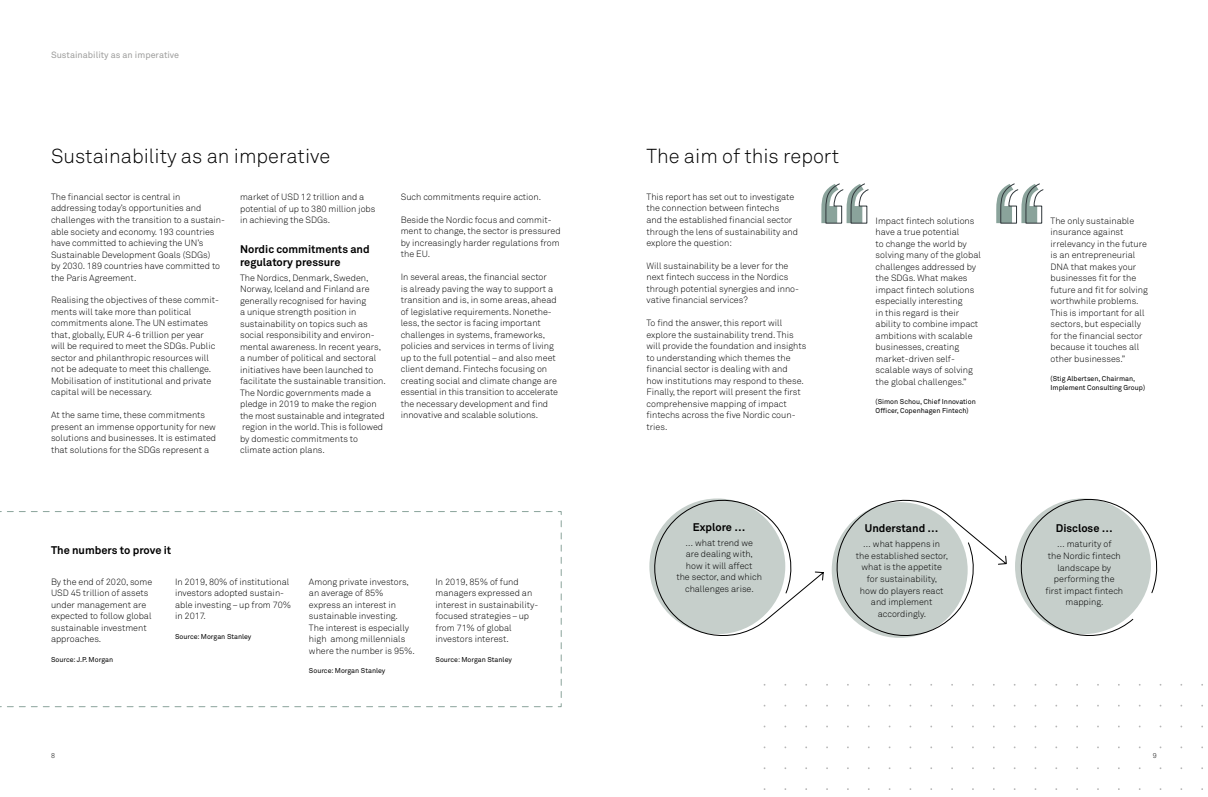
<style>
.page{position:relative;width:1208px;height:797px;background:#fff}
.page>*{position:absolute;margin:0;border:0;box-sizing:border-box;transform-origin:0 0}
.t1{font:20px "Akkurat Light Pro";color:#000}
.t2{font:700 11px/13px "Akkurat Pro";color:#000}
.t3{font:9px/11.5px "Akkurat Light Pro";color:#000}
.t4{font:9px "Akkurat Pro";color:#9d9d9c}
.t5{font:7px/8.4px "Akkurat Pro";color:#000}
.t6{font:7px "Akkurat Light Pro";color:#000}
</style>
<div class="page">
<svg style="left:0;top:511px;width:562px;height:196px"></svg>
<svg style="left:821px;top:183px;width:47px;height:41px"></svg>
<svg style="left:996px;top:183px;width:47px;height:41px"></svg>
<svg style="left:1015px;top:498px;width:143px;height:138px"></svg>
<svg style="left:649px;top:498px;width:358px;height:140px"></svg>
<p class="t4" style="left:51px;top:50px;width:130px">Sustainability as an imperative</p>
<h1 class="t1" style="left:51px;top:144px;width:281px">Sustainability as an imperative</h1>
<h1 class="t1" style="left:646px;top:144px;width:194px">The aim of this report</h1>
<p class="t3" style="left:51px;top:191px;width:175px">The financial sector is central in addressing today’s opportunities and challenges with the transition to a sustain&shy;able society and economy. 193 countries have committed to achieving the UN’s Sustainable Development Goals (SDGs)<br>by 2030. 189 countries have committed to the Paris Agreement.</p>
<p class="t3" style="left:51px;top:294px;width:169px">Realising the objectives of these commit&shy;ments will take more than political commitments alone. The UN estimates that, globally, EUR 4-6 trillion per year will be required to meet the SDGs. Public sector and philanthropic resources will not be adequate to meet this challenge.<br>Mobilisation of institutional and private capital will be necessary.</p>
<p class="t3" style="left:51px;top:409px;width:167px">At the same time, these commitments present an immense opportunity for new solutions and businesses. It is estimated that solutions for the SDGs represent a</p>
<p class="t3" style="left:240px;top:191px;width:137px">market of USD 12 trillion and a potential of up to 380 million jobs in achieving the SDGs.</p>
<p class="t2" style="left:240px;top:243px;width:131px">Nordic commitments and regulatory pressure</p>
<p class="t3" style="left:240px;top:272px;width:147px">The Nordics, Denmark, Sweden,<br>Norway, Iceland and Finland are generally recognised for having<br>a unique strength position in sustainability on topics such as social responsibility and environ&shy;mental awareness. In recent years, a number of political and sectoral initiatives have been launched to facilitate the sustainable transition.<br>The Nordic governments made a pledge in 2019 to make the region the most sustainable and integrated region in the world. This is followed by domestic commitments to climate action plans.</p>
<p class="t3" style="left:646px;top:191px;width:153px">This report has set out to investigate the connection between fintechs<br>and the established financial sector through the lens of sustainability and explore the question:</p>
<p class="t3" style="left:646px;top:260px;width:154px">Will sustainability be a lever for the next fintech success in the Nordics through potential synergies and inno&shy;vative financial services?</p>
<p class="t3" style="left:646px;top:317px;width:161px">To find the answer, this report will explore the sustainability trend. This will provide the foundation and insights to understanding which themes the financial sector is dealing with and how institutions may respond to these.<br>Finally, the report will present the first comprehensive mapping of impact fintechs across the five Nordic coun&shy;tries.</p>
<p class="t3" style="left:401px;top:191px;width:142px">Such commitments require action.</p>
<p class="t3" style="left:401px;top:214px;width:161px">Beside the Nordic focus and commit&shy;ment to change, the sector is pressured by increasingly harder regulations from the EU.</p>
<p class="t3" style="left:401px;top:271px;width:159px">In several areas, the financial sector<br>is already paving the way to support a transition and is, in some areas, ahead of legislative requirements. Nonethe&shy;less, the sector is facing important challenges in systems, frameworks, policies and services in terms of living up to the full potential–and also meet client demand. Fintechs focusing on creating social and climate change are essential in this transition to accelerate the necessary development and find innovative and scalable solutions.</p>
<p class="t3" style="left:875px;top:215px;width:107px">Impact fintech solutions have a true potential<br>to change the world by solving many of the global challenges addressed by the SDGs. What makes impact fintech solutions especially interesting<br>in this regard is their ability to combine impact ambitions with scalable businesses, creating market-driven self&shy;scalable ways of solving the global challenges.”</p>
<p class="t5" style="left:875px;top:398px;width:102px">(Simon Schou, Chief Innovation<br>Officer, Copenhagen Fintech)</p>
<p class="t3" style="left:1050px;top:215px;width:99px">The only sustainable insurance against irrelevancy in the future is an entrepreneurial<br>DNA that makes your businesses fit for the future and fit for solving worthwhile problems.<br>This is important for all sectors, but especially for the financial sector because it touches all other businesses.”</p>
<p class="t5" style="left:1050px;top:375px;width:96px">(Stig Albertsen, Chairman,<br>Implement Consulting Group)</p>
<p class="t2" style="left:51px;top:544px;width:122px">The numbers to prove it</p>
<p class="t3" style="left:51px;top:575px;width:103px">By the end of 2020, some<br>USD 45 trillion of assets under management are expected to follow global sustainable investment approaches.</p>
<p class="t5" style="left:51px;top:655px;width:64px">Source: J.P. Morgan</p>
<p class="t3" style="left:175px;top:575px;width:118px">In 2019, 80% of institutional investors adopted sustain&shy;able investing–up from 70% in 2017.</p>
<p class="t5" style="left:175px;top:632px;width:78px">Source: Morgan Stanley</p>
<p class="t3" style="left:309px;top:575px;width:107px">Among private investors, an average of 85% express an interest in sustainable investing.<br>The interest is especially high among millennials where the number is 95%.</p>
<p class="t5" style="left:309px;top:666px;width:78px">Source: Morgan Stanley</p>
<p class="t3" style="left:435px;top:575px;width:104px">In 2019, 85% of fund managers expressed an interest in sustainability&shy;focused strategies–up from 71% of global investors interest.</p>
<p class="t5" style="left:435px;top:655px;width:78px">Source: Morgan Stanley</p>
<p class="t2" style="left:693px;top:520px;width:54px">Explore …</p>
<p class="t2" style="left:865px;top:522px;width:75px">Understand …</p>
<p class="t2" style="left:1055px;top:522px;width:58px">Disclose …</p>
<p class="t3" style="left:676px;top:537px;width:87px;text-align:center">… what trend we<br>are dealing with, how it will affect<br>the sector, and which challenges arise.</p>
<p class="t3" style="left:855px;top:538px;width:94px;text-align:center">… what happens in the established sector, what is the appetite for sustainability,<br>how do players react and implement accordingly.</p>
<p class="t3" style="left:1045px;top:538px;width:79px;text-align:center">… maturity of<br>the Nordic fintech landscape by performing the first impact fintech mapping.</p>
<p class="t6" style="left:51px;top:751px;width:5px">8</p>
<p class="t6" style="left:1153px;top:751px;width:5px">9</p>
</div>
